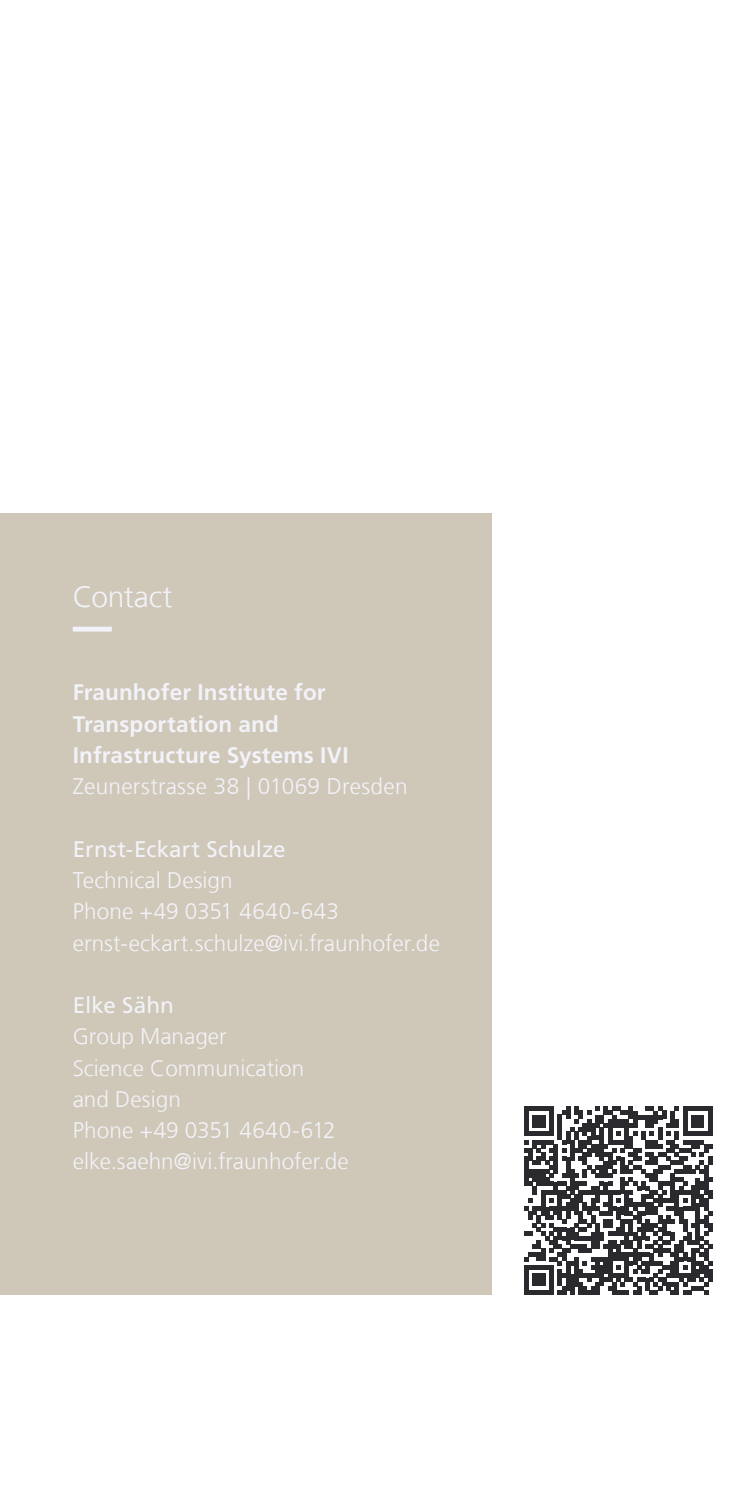
<style>
.page{position:relative;width:745px;height:1489px;background:#fff}
.page>*{position:absolute;margin:0;border:0;box-sizing:border-box;transform-origin:0 0}
.Infokasten_gross_Ueberschrift_12_14_4_we{font:300 30px "Frutiger LT Com";letter-spacing:-.01em;color:#f2f3fa}
.Infokasten_klein_Fliesstext_8_12_5_weiss{font:300 22.5px/31.2px "Frutiger LT Com";color:#f2f3fa}
.Infokasten_klein_Fliesstext_8_12_5_weiss-2{font:700 22.5px/31.2px "Frutiger LT Com";letter-spacing:.01em;color:#f2f3fa}
.s1{font-weight:300}
.s2{font-weight:400}
</style>
<div class="page">
<div style="left:0;top:513px;width:491px;height:781px;background:#cfc7b7"></div>
<svg style="left:524px;top:1106px;width:188px;height:188px"></svg>
<div style="left:707px;top:1269px;width:5px;height:12px;background:#2a292d"></div>
<svg style="left:73px;top:626px;width:39px;height:5px"></svg>
<p class="Infokasten_gross_Ueberschrift_12_14_4_we" style="left:73px;top:578px;width:101px">Contact</p>
<p class="Infokasten_klein_Fliesstext_8_12_5_weiss-2" style="left:73px;top:677px;width:336px">Fraunhofer Institute for<br>Transportation and<br>Infrastructure Systems IVI<br><span class="s1">Zeunerstrasse 38 | 01069 Dresden</span></p>
<p class="Infokasten_klein_Fliesstext_8_12_5_weiss" style="left:73px;top:833px;width:267px"><span class="s2">Ernst-Eckart Schulze<br></span>Technical Design<br>Phone +49 0351 4640-643</p>
<p class="Infokasten_klein_Fliesstext_8_12_5_weiss" style="left:73px;top:927px;width:368px">ernst-eckart.schulze@ivi.fraunhofer.de</p>
<p class="Infokasten_klein_Fliesstext_8_12_5_weiss" style="left:73px;top:989px;width:264px"><span class="s2">Elke Sähn<br></span>Group Manager<br>Science Communication and Design<br>Phone +49 0351 4640-612</p>
<p class="Infokasten_klein_Fliesstext_8_12_5_weiss" style="left:73px;top:1146px;width:277px">elke.saehn@ivi.fraunhofer.de</p>
</div>
